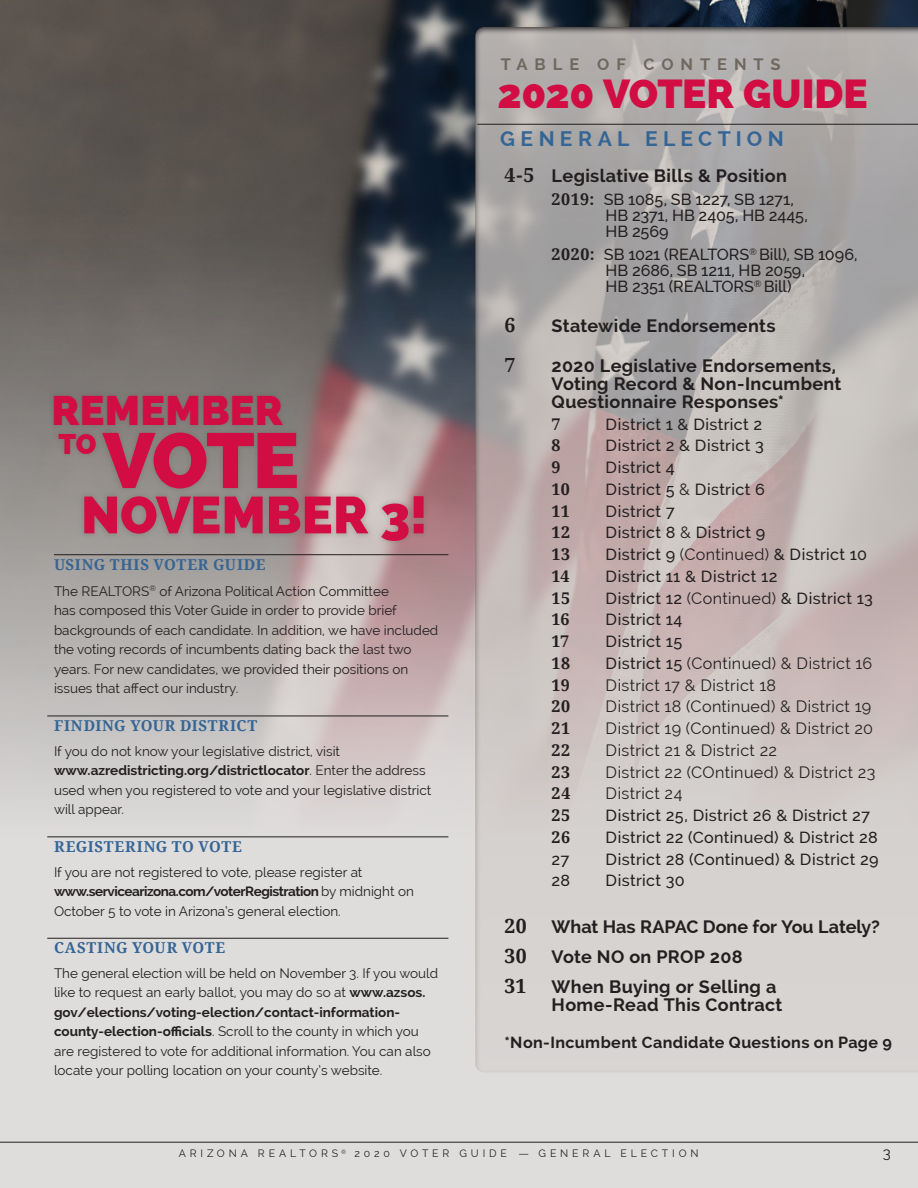
<style>
.page{position:relative;width:918px;height:1188px;background:#dfdddc}
.page>*{position:absolute;margin:0;border:0;box-sizing:border-box;transform-origin:0 0}
.t1{font:800 77.7px "Raleway";color:#d20d44}
.t2{font:800 51.75px "Raleway";color:#d20d44}
.t3{font:800 41.4px "Raleway";letter-spacing:.005em;color:#d20d44}
.t4{font:800 40.5px "Raleway";letter-spacing:-.01em;color:#d20d44}
.t5{font:800 28.5px "Raleway";color:#d20d44}
.h2-district{font:700 21px "Raleway";letter-spacing:.25em;color:#356595}
.p2{font:700 19.5px "Noto Serif";color:#231f20}
.p2-2{font:700 18px/18px "Raleway";letter-spacing:.015em;color:#231f20}
.t6{font:700 16.5px "Raleway";letter-spacing:.415em;color:#6f685f}
.p2-3{font:500 16.2px "Raleway";letter-spacing:.02em;color:#231f20}
.p2-4{font:16.2px "Raleway";letter-spacing:.025em;color:#231f20}
.p2-5{font:500 16.2px/16.2px "Raleway";letter-spacing:-.01em;color:#231f20}
.p2-6{font:500 16.2px/16.2px "Raleway";letter-spacing:-.005em;color:#231f20}
.p2-7{font:700 16.2px "Raleway";letter-spacing:.025em;color:#231f20}
.p2-8{font:700 16.2px "Noto Serif";letter-spacing:.03em;color:#231f20}
.senate-house-label{font:700 15px "Noto Serif";letter-spacing:.045em;color:#356595}
.senate-house-label-2{font:15px "Raleway";color:#231f20}
.t7{font:13.5px/19.5px "Raleway";color:#231f20}
.senate-house-label-3{font:10.5px "Raleway";letter-spacing:.365em;color:#231f20}
.s1{font-weight:700}
.s2{font-family:"Noto Serif";font-size:19.5px}
.s3{font-family:"Noto Serif";font-weight:700}
.s4{font-weight:400}
.s5{font-weight:500}
</style>
<div class="page">
<hr style="left:0;top:1142px;width:918px;height:1px;background:#231f20">
<img style="left:0;top:0;width:918px;height:838px">
<div style="left:463px;top:24px;width:455px;height:1048px;background:#231f20;opacity:.9"></div>
<hr style="left:477px;top:124px;width:441px;height:1px;background:#231f20">
<hr style="left:54px;top:554px;width:394px;height:1px;background:#231f20">
<hr style="left:47px;top:716px;width:401px;height:1px;background:#231f20">
<hr style="left:47px;top:837px;width:401px;height:1px;background:#231f20">
<hr style="left:47px;top:938px;width:401px;height:1px;background:#231f20">
<div style="left:48px;top:390px;width:381px;height:157px;background:#5d564d;opacity:.25"></div>
<p class="t3" style="left:52px;top:386px;width:233px">REMEMBER</p>
<p class="t5" style="left:59px;top:427px;width:39px">TO</p>
<p class="t1" style="left:103px;top:416px;width:198px">VOTE</p>
<p class="t2" style="left:81px;top:485px;width:347px">NOVEMBER 3!</p>
<p class="senate-house-label" style="left:54px;top:554px;width:213px">USING THIS VOTER GUIDE</p>
<p class="t7" style="left:54px;top:581px;width:386px">The REALTORS<sup>®</sup> of Arizona Political Action Committee<br>has composed this Voter Guide in order to provide brief backgrounds of each candidate. In addition, we have included the voting records of incumbents dating back the last two years. For new candidates, we provided their positions on issues that affect our industry.</p>
<p class="senate-house-label" style="left:54px;top:715px;width:205px">FINDING YOUR DISTRICT</p>
<p class="t7" style="left:54px;top:741px;width:379px">If you do not know your legislative district, visit <span class="s1">www.azredistricting.org/districtlocator</span>. Enter the address used when you registered to vote and your legislative district will appear.</p>
<p class="senate-house-label" style="left:54px;top:836px;width:190px">REGISTERING TO VOTE</p>
<p class="t7" style="left:54px;top:862px;width:310px">If you are not registered to vote, please register at</p>
<p class="t7" style="left:54px;top:882px;width:361px"><span class="s1">www.servicearizona.com/voterRegistration</span> by midnight on<br>October 5 to vote in Arizona’s general election.</p>
<p class="senate-house-label" style="left:54px;top:937px;width:173px">CASTING YOUR VOTE</p>
<p class="t7" style="left:54px;top:963px;width:386px">The general election will be held on November 3. If you would like to request an early ballot, you may do so at <span class="s1">www.azsos. gov/elections/voting-election/contact-information&shy;county-election-officials</span>. Scroll to the county in which you are registered to vote for additional information. You can also locate your polling location on your county’s website.</p>
<p class="t6" style="left:501px;top:55px;width:282px">TABLE OF CONTENTS</p>
<p class="t4" style="left:498px;top:70px;width:372px">2020 VOTER GUIDE</p>
<p class="h2-district" style="left:500px;top:127px;width:285px">GENERAL ELECTION</p>
<p class="p2-2" style="left:504px;top:167px;width:284px"><span class="s2">4-5</span> Legislative Bills &amp; Position</p>
<p class="p2-6" style="left:606px;top:191px;width:204px;text-indent:-54px"><span class="s3">2019:</span> SB 1085, SB 1227, SB 1271,<br>HB 2371, HB 2405, HB 2445,<br>HB 2569</p>
<p class="p2-5" style="left:606px;top:246px;width:254px;text-indent:-54px"><span class="s3">2020:</span> SB 1021 (REALTORS<sup>®</sup> Bill), SB 1096,<br>HB 2686, SB 1211, HB 2059,<br>HB 2351 (REALTORS<sup>®</sup> Bill)</p>
<p class="p2" style="left:504px;top:311px;width:12px">6</p>
<p class="p2-2" style="left:552px;top:317px;width:226px">Statewide Endorsements</p>
<p class="p2" style="left:504px;top:351px;width:12px">7</p>
<p class="p2-2" style="left:552px;top:357px;width:286px">2020 Legislative Endorsements,</p>
<p class="p2-2" style="left:552px;top:375px;width:291px">Voting Record &amp; Non-Incumbent</p>
<p class="p2-2" style="left:552px;top:393px;width:234px">Questionnaire Responses*</p>
<p class="p2-8" style="left:552px;top:412px;width:11px">7</p>
<p class="p2-3" style="left:606px;top:414px;width:158px">District 1 &amp; District 2</p>
<p class="p2-8" style="left:552px;top:434px;width:11px">8</p>
<p class="p2-3" style="left:606px;top:436px;width:160px">District 2 &amp; District 3</p>
<p class="p2-8" style="left:552px;top:456px;width:11px">9</p>
<p class="p2-3" style="left:606px;top:458px;width:70px">District 4</p>
<p class="p2-8" style="left:552px;top:478px;width:20px">10</p>
<p class="p2-3" style="left:606px;top:480px;width:161px">District 5 <span class="s4">&amp;</span> District 6</p>
<p class="p2-8" style="left:552px;top:499px;width:20px">11</p>
<p class="p2-3" style="left:606px;top:501px;width:71px">District 7</p>
<p class="p2-8" style="left:552px;top:521px;width:20px">12</p>
<p class="p2-3" style="left:606px;top:523px;width:161px">District 8 <span class="s4">&amp;</span> District 9</p>
<p class="p2-8" style="left:552px;top:543px;width:20px">13</p>
<p class="p2-3" style="left:606px;top:545px;width:263px">District 9 <span class="s4">(Continued)</span> &amp; District 10</p>
<p class="p2-8" style="left:552px;top:565px;width:19px">14</p>
<p class="p2-3" style="left:606px;top:567px;width:173px">District 11 &amp; District 12</p>
<p class="p2-8" style="left:552px;top:586px;width:20px">15</p>
<p class="p2-3" style="left:606px;top:588px;width:269px">District 12 <span class="s4">(Continued)</span> &amp; District 13</p>
<p class="p2-8" style="left:552px;top:608px;width:20px">16</p>
<p class="p2-3" style="left:606px;top:610px;width:78px">District 14</p>
<p class="p2-8" style="left:552px;top:630px;width:19px">17</p>
<p class="p2-3" style="left:606px;top:632px;width:78px">District 15</p>
<p class="p2-8" style="left:552px;top:652px;width:20px">18</p>
<p class="p2-4" style="left:606px;top:654px;width:268px"><span class="s5">District 15</span> (Continued) &amp; District 16</p>
<p class="p2-8" style="left:552px;top:673px;width:20px">19</p>
<p class="p2-4" style="left:606px;top:675px;width:172px">District 17 &amp; District 18</p>
<p class="p2-8" style="left:552px;top:695px;width:20px">20</p>
<p class="p2-4" style="left:606px;top:697px;width:267px">District 18 (Continued) &amp; District 19</p>
<p class="p2-8" style="left:552px;top:717px;width:20px">21</p>
<p class="p2-4" style="left:606px;top:719px;width:269px">District 19 (Continued) &amp; District 20</p>
<p class="p2-8" style="left:552px;top:739px;width:20px">22</p>
<p class="p2-4" style="left:606px;top:741px;width:173px">District 21 &amp; District 22</p>
<p class="p2-8" style="left:552px;top:760px;width:20px">23</p>
<p class="p2-4" style="left:606px;top:762px;width:271px">District 22 (COntinued) &amp; District 23</p>
<p class="p2-8" style="left:552px;top:782px;width:20px">24</p>
<p class="p2-4" style="left:606px;top:784px;width:78px">District 24</p>
<p class="p2-8" style="left:552px;top:804px;width:20px">25</p>
<p class="p2-3" style="left:606px;top:806px;width:266px">District 25, District 26 &amp; District 27</p>
<p class="p2-8" style="left:552px;top:826px;width:20px">26</p>
<p class="p2-3" style="left:606px;top:828px;width:274px">District 22 (Continued) &amp; District 28</p>
<p class="p2-3" style="left:552px;top:849px;width:19px">27</p>
<p class="p2-3" style="left:606px;top:849px;width:275px">District 28 (Continued) &amp; District 29</p>
<p class="p2-3" style="left:552px;top:871px;width:20px">28</p>
<p class="p2-3" style="left:606px;top:871px;width:81px">District 30</p>
<p class="p2" style="left:504px;top:912px;width:24px">20</p>
<p class="p2-2" style="left:552px;top:918px;width:330px">What Has RAPAC Done for You Lately?</p>
<p class="p2" style="left:504px;top:942px;width:24px">30</p>
<p class="p2-2" style="left:552px;top:948px;width:193px">Vote NO on PROP 208</p>
<p class="p2" style="left:504px;top:972px;width:24px">31</p>
<p class="p2-2" style="left:552px;top:978px;width:232px">When Buying or Selling a<br>Home-Read This Contract</p>
<p class="p2-7" style="left:504px;top:1033px;width:389px">*Non-Incumbent Candidate Questions on Page 9</p>
<p class="senate-house-label-3" style="left:179px;top:1147px;width:521px">ARIZONA REALTORS<sup>®</sup> 2020 VOTER GUIDE -GENERAL ELECTION</p>
<p class="senate-house-label-2" style="left:883px;top:1144px;width:10px">3</p>
</div>
